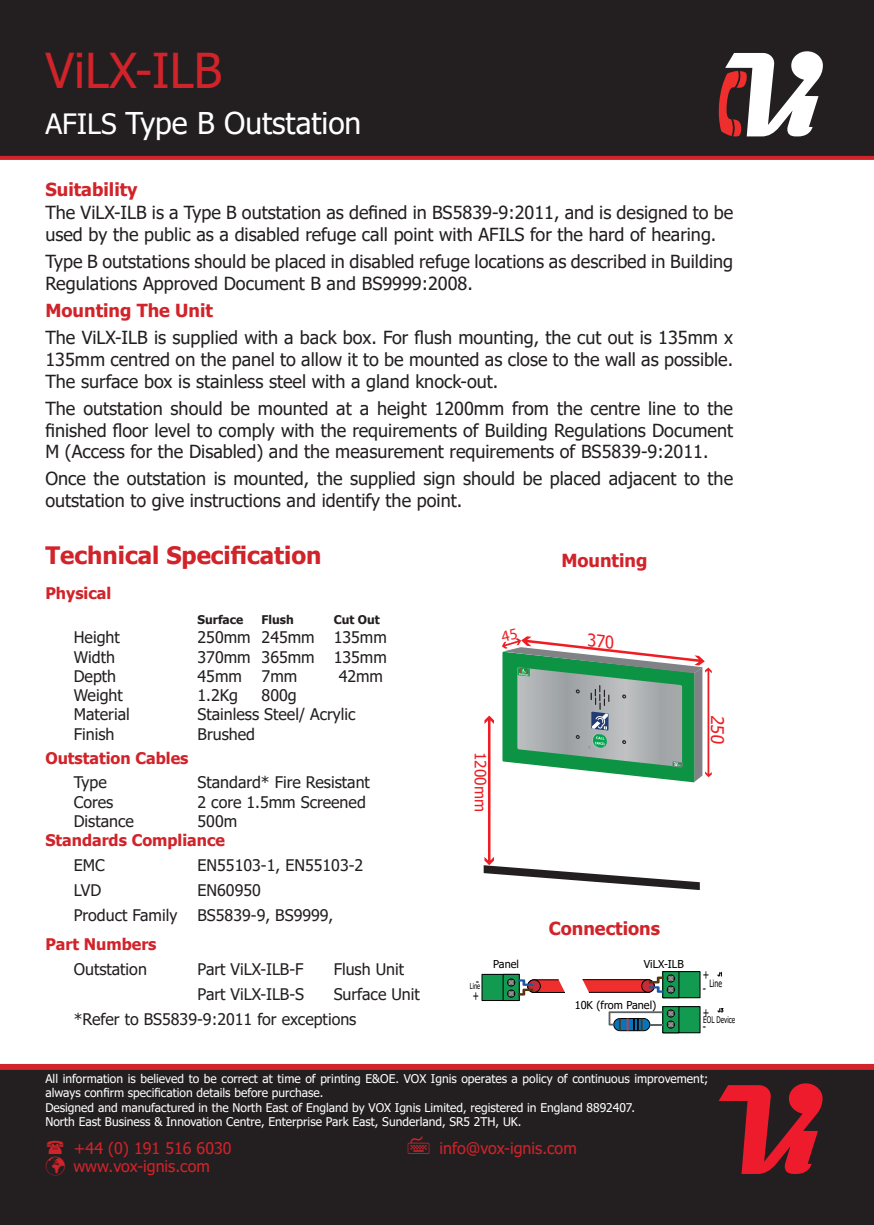
<style>
.page{position:relative;width:874px;height:1225px;background:#fff}
.page>*{position:absolute;margin:0;border:0;box-sizing:border-box;transform-origin:0 0}
.t1{font:48px "Tahoma";color:#d1232a}
.t2{font:30px "Tahoma";color:#fff}
.t3{font:700 24px "Tahoma";color:#d1232a}
.t4{font:18px/21.6px "Tahoma";color:#231f20}
.t5{font:700 18px "Tahoma";color:#d1232a}
.t6{font:17.4px "Tahoma";color:#ee1d23}
.t7{font:16px/24.8px "Tahoma";color:#231f20}
.t8{font:700 16px "Tahoma";color:#d1232a}
.t9{font:16px "Tahoma";color:#d1232a}
.t10{font:15.4px "Tahoma";color:#ee1d23}
.t11{font:12.8px/13.8px "Tahoma";color:#000001;scale:.7 1}
.t12{font:12px/14.4px "Tahoma";color:#fff}
.t13{font:700 12px "Tahoma";color:#231f20}
.t14{font:10.8px "Tahoma";color:#000001}
.t15{font:10px "Tahoma";color:#000001;scale:.7 1}
.t16{font:9px "Tahoma";color:#000001;scale:.7 1}
.t17{font:8.2px "Tahoma";color:#000001;scale:.7 1}
.s1{font-size:28px}
</style>
<div class="page">
<div style="left:0;top:0;width:873px;height:159px;background:#231f20"></div>
<div style="left:0;top:1068px;width:873px;height:157px;background:#231f20"></div>
<svg style="left:0;top:156px;width:873px;height:4px;background:#d1262d"></svg>
<div style="left:0;top:1064px;width:873px;height:6px;background:#d1232a"></div>
<svg style="left:718px;top:1083px;width:104px;height:91px"></svg>
<svg style="left:718px;top:51px;width:104px;height:86px"></svg>
<svg style="left:717px;top:971px;width:5px;height:6px"></svg>
<svg style="left:717px;top:1008px;width:7px;height:5px"></svg>
<div style="left:662px;top:971px;width:37px;height:26px;background:#139a51"></div>
<div style="left:662px;top:971px;width:37px;height:27px;border:1px solid #000001"></div>
<div style="left:662px;top:971px;width:16px;height:27px;border:1px solid #000001"></div>
<div style="left:662px;top:1006px;width:37px;height:26px;background:#139a51"></div>
<div style="left:662px;top:1006px;width:37px;height:27px;border:1px solid #000001"></div>
<div style="left:662px;top:1006px;width:16px;height:27px;border:1px solid #000001"></div>
<svg style="left:608px;top:1009px;width:66px;height:21px"></svg>
<svg style="left:582px;top:974px;width:92px;height:20px"></svg>
<div style="left:481px;top:974px;width:38px;height:26px;background:#139a51"></div>
<div style="left:481px;top:974px;width:38px;height:26px;border:1px solid #000001"></div>
<div style="left:502px;top:974px;width:17px;height:26px;border:1px solid #000001"></div>
<svg style="left:507px;top:978px;width:58px;height:20px"></svg>
<svg style="left:483px;top:636px;width:228px;height:254px"></svg>
<h1 class="t1" style="left:45px;top:38px;width:178px">ViLX-ILB</h1>
<h2 class="t2" style="left:45px;top:103px;width:317px"><span class="s1">AFILS</span> Type B Outstation</h2>
<p class="t5" style="left:45px;top:177px;width:94px">Suitability</p>
<p class="t4" style="left:45px;top:203px;width:689px">The ViLX-ILB is a Type B outstation as defined in BS5839-9:2011, and is designed to be used by the public as a disabled refuge call point with AFILS for the hard of hearing.</p>
<p class="t4" style="left:45px;top:252px;width:689px">Type B outstations should be placed in disabled refuge locations as described in Building<br>Regulations Approved Document B and BS9999:2008.</p>
<p class="t5" style="left:45px;top:298px;width:169px">Mounting The Unit</p>
<p class="t4" style="left:45px;top:328px;width:689px;text-align:justify">The ViLX-ILB is supplied with a back box. For flush mounting, the cut out is 135mm x 135mm centred on the panel to allow it to be mounted as close to the wall as possible.<br>The surface box is stainless steel with a gland knock-out.</p>
<p class="t4" style="left:45px;top:398px;width:688px;text-align:justify">The outstation should be mounted at a height 1200mm from the centre line to the finished floor level to comply with the requirements of Building Regulations Document M (Access for the Disabled) and the measurement requirements of BS5839-9:2011.</p>
<p class="t4" style="left:45px;top:469px;width:689px">Once the outstation is mounted, the supplied sign should be placed adjacent to the outstation to give instructions and identify the point.</p>
<h3 class="t3" style="left:45px;top:538px;width:277px">Technical Specification</h3>
<p class="t8" style="left:45px;top:582px;width:67px">Physical</p>
<p class="t13" style="left:197px;top:611px;width:47px">Surface</p>
<p class="t13" style="left:261px;top:611px;width:34px">Flush</p>
<p class="t13" style="left:333px;top:611px;width:48px">Cut Out</p>
<p class="t7" style="left:74px;top:626px;width:47px">Height</p>
<p class="t7" style="left:197px;top:626px;width:191px">250mm 245mm 135mm</p>
<p class="t7" style="left:74px;top:645px;width:43px">Width</p>
<p class="t7" style="left:197px;top:645px;width:191px">370mm 365mm 135mm</p>
<p class="t7" style="left:74px;top:664px;width:44px">Depth</p>
<p class="t7" style="left:197px;top:664px;width:101px">45mm 7mm</p>
<p class="t7" style="left:338px;top:664px;width:46px">42mm</p>
<p class="t7" style="left:74px;top:684px;width:51px">Weight</p>
<p class="t7" style="left:197px;top:684px;width:42px">1.2Kg</p>
<p class="t7" style="left:261px;top:684px;width:37px">800g</p>
<p class="t7" style="left:74px;top:703px;width:57px">Material</p>
<p class="t7" style="left:197px;top:703px;width:159px">Stainless Steel/ Acrylic</p>
<p class="t7" style="left:74px;top:722px;width:42px">Finish</p>
<p class="t7" style="left:197px;top:722px;width:59px">Brushed</p>
<p class="t8" style="left:45px;top:746px;width:144px">Outstation Cables</p>
<p class="t7" style="left:74px;top:771px;width:35px">Type</p>
<p class="t7" style="left:197px;top:771px;width:174px">Standard* Fire Resistant</p>
<p class="t7" style="left:74px;top:790px;width:41px">Cores</p>
<p class="t7" style="left:197px;top:790px;width:170px">2 core 1.5mm Screened</p>
<p class="t7" style="left:74px;top:809px;width:62px">Distance</p>
<p class="t7" style="left:197px;top:809px;width:41px">500m</p>
<p class="t8" style="left:45px;top:829px;width:181px">Standards Compliance</p>
<p class="t7" style="left:74px;top:853px;width:32px">EMC</p>
<p class="t7" style="left:197px;top:853px;width:167px">EN55103-1, EN55103-2</p>
<p class="t7" style="left:74px;top:878px;width:29px">LVD</p>
<p class="t7" style="left:197px;top:878px;width:65px">EN60950</p>
<p class="t7" style="left:74px;top:903px;width:105px">Product Family</p>
<p class="t7" style="left:197px;top:903px;width:137px">BS5839-9, BS9999,</p>
<p class="t8" style="left:45px;top:933px;width:113px">Part Numbers</p>
<p class="t7" style="left:74px;top:958px;width:75px">Outstation</p>
<p class="t7" style="left:197px;top:958px;width:107px">Part ViLX-ILB-F</p>
<p class="t7" style="left:333px;top:958px;width:72px">Flush Unit</p>
<p class="t7" style="left:197px;top:982px;width:108px">Part ViLX-ILB-S</p>
<p class="t7" style="left:74px;top:982px;width:347px;text-indent:260px">Surface Unit *Refer to BS5839-9:2011 for exceptions</p>
<p class="t10" style="left:490px;top:752px;width:61px;rotate:90deg">1200mm</p>
<p class="t5" style="left:561px;top:547px;width:87px">Mounting</p>
<p class="t6" style="left:729px;top:714px;width:33px;rotate:90deg">250</p>
<p class="t5" style="left:548px;top:915px;width:113px">Connections</p>
<p class="t14" style="left:493px;top:956px;width:27px">Panel</p>
<p class="t14" style="left:643px;top:956px;width:42px">ViLX-ILB</p>
<p class="t14" style="left:574px;top:997px;width:83px">10K (from Panel)</p>
<p class="t11" style="left:702px;top:968px;width:11px">+ -</p>
<p class="t11" style="left:702px;top:1005px;width:11px">+ -</p>
<p class="t17" style="left:469px;top:980px;width:16px">Line</p>
<p class="t15" style="left:709px;top:976px;width:20px">Line</p>
<p class="t11" style="left:479px;top:1002px;width:11px;rotate:-180deg">+ -</p>
<p class="t16" style="left:703px;top:1013px;width:47px">EOL Device</p>
<p class="t12" style="left:45px;top:1072px;width:664px">All information is believed to be correct at time of printing E&amp;OE. VOX Ignis operates a policy of continuous improvement; always confirm specification details before purchase.<br>Designed and manufactured in the North East of England by VOX Ignis Limited, registered in England 8892407.<br>North East Business &amp; Innovation Centre, Enterprise Park East, Sunderland, SR5 2TH, UK.</p>
<p class="t9" style="left:74px;top:1138px;width:159px">+44 (0) 191 516 6030</p>
<p class="t9" style="left:439px;top:1138px;width:139px">info@vox-ignis.com</p>
<p class="t9" style="left:45px;top:1156px;width:166px">✓ www.vox-ignis.com</p>
</div>
